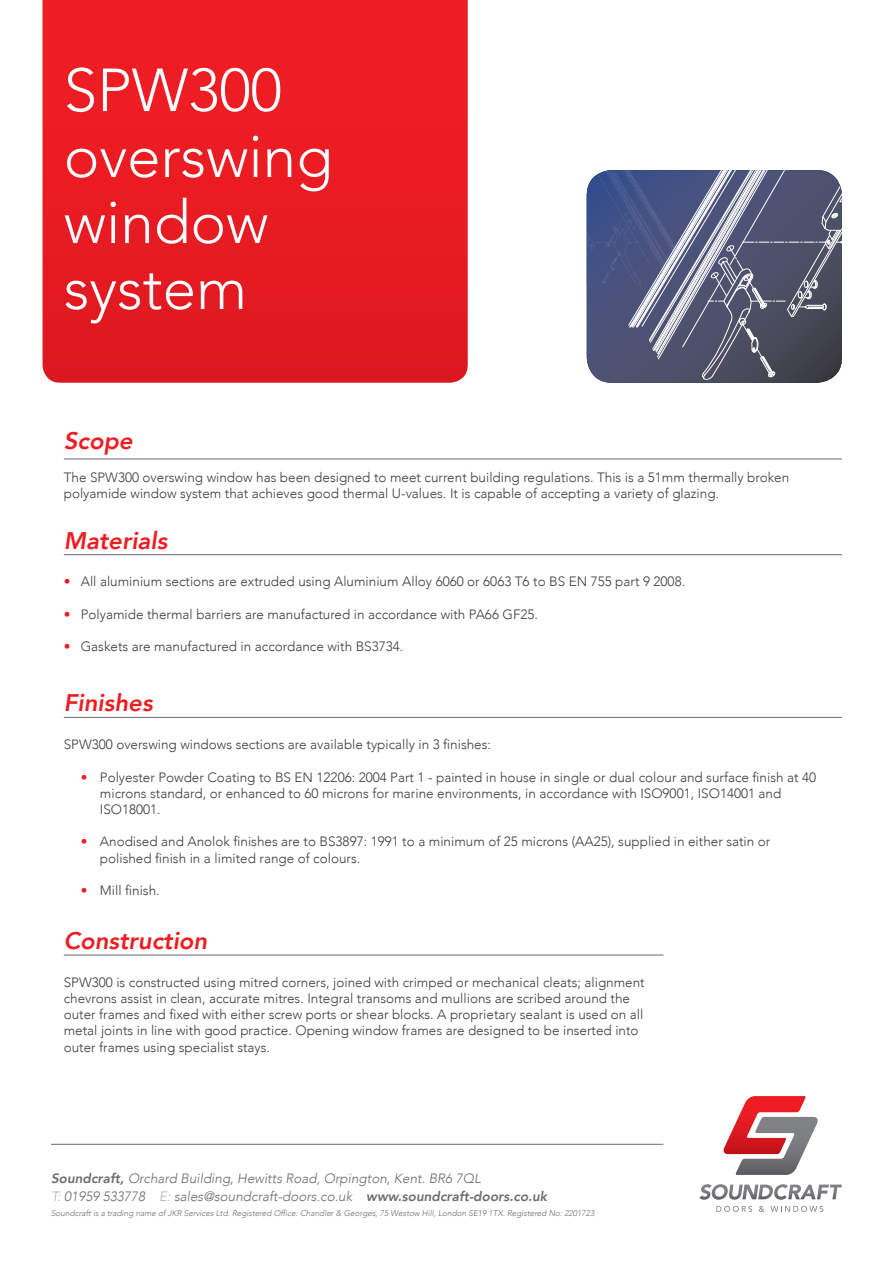
<style>
.page{position:relative;width:893px;height:1263px;background:#fff}
.page>*{position:absolute;margin:0;border:0;box-sizing:border-box;transform-origin:0 0}
.t1{font:300 60px "Avenir";color:#fff}
.t2{font:italic 800 24px "Avenir";color:#ee1d23}
.t3{font:300 13.5px/16.2px "Avenir";color:#3e3e3f}
.t4{font:italic 300 13.5px "Avenir";color:#6c6d70}
.t5{font:italic 300 8.25px "Avenir";color:#6c6d70}
.s1{color:#ee1d23}
.s2{font-weight:800}
.s3{color:#b2b3b7}
</style>
<div class="page">
<svg style="left:43px;top:0;width:425px;height:383px;background:#e81b22"></svg>
<svg style="left:723px;top:1096px;width:95px;height:79px"></svg>
<svg style="left:699px;top:1184px;width:143px;height:16px"></svg>
<svg style="left:716px;top:1206px;width:36px;height:6px"></svg>
<svg style="left:759px;top:1206px;width:5px;height:6px"></svg>
<svg style="left:770px;top:1206px;width:53px;height:6px"></svg>
<hr style="left:64px;top:554px;width:778px;height:1px;background:#6c6d70">
<hr style="left:51px;top:1144px;width:612px;height:1px;background:#6c6d70">
<hr style="left:64px;top:717px;width:778px;height:1px;background:#6c6d70">
<hr style="left:64px;top:955px;width:599px;height:1px;background:#6c6d70">
<hr style="left:64px;top:459px;width:778px;height:1px;background:#6c6d70">
<svg style="left:587px;top:285px;width:241px;height:98px;background:#4f5679"></svg>
<img style="left:587px;top:170px;width:41px;height:115px">
<svg style="left:628px;top:170px;width:214px;height:210px;background:#62667f"></svg>
<p class="t1" style="left:64px;top:55px;width:220px">SPW300</p>
<p class="t1" style="left:64px;top:121px;width:270px">overswing</p>
<p class="t1" style="left:64px;top:187px;width:206px">window</p>
<p class="t1" style="left:64px;top:253px;width:185px">system</p>
<p class="t2" style="left:64px;top:427px;width:70px">Scope</p>
<p class="t3" style="left:64px;top:469px;width:727px">The SPW300 overswing window has been designed to meet current building regulations. This is a 51mm thermally broken polyamide window system that achieves good thermal U-values. It is capable of accepting a variety of glazing.</p>
<p class="t2" style="left:64px;top:526px;width:105px">Materials</p>
<p class="t3" style="left:64px;top:574px;width:623px"><span class="s1">•</span> All aluminium sections are extruded using Aluminium Alloy 6060 or 6063 T6 to BS EN 755 part 9 2008.</p>
<p class="t3" style="left:64px;top:606px;width:476px"><span class="s1">•</span> Polyamide thermal barriers are manufactured in accordance with PA66 GF25.</p>
<p class="t3" style="left:64px;top:638px;width:341px"><span class="s1">•</span> Gaskets are manufactured in accordance with BS3734.</p>
<p class="t2" style="left:64px;top:689px;width:90px">Finishes</p>
<p class="t3" style="left:64px;top:736px;width:429px">SPW300 overswing windows sections are available typically in 3 finishes:</p>
<p class="t3" style="left:81px;top:769px;width:737px"><span class="s1">•</span> Polyester Powder Coating to BS EN 12206: 2004 Part 1 - painted in house in single or dual colour and surface finish at 40</p>
<p class="t3" style="left:100px;top:785px;width:683px">microns standard, or enhanced to 60 microns for marine environments, in accordance with ISO9001, ISO14001 and</p>
<p class="t3" style="left:100px;top:801px;width:62px">ISO18001.</p>
<p class="t3" style="left:81px;top:834px;width:691px"><span class="s1">•</span> Anodised and Anolok finishes are to BS3897: 1991 to a minimum of 25 microns (AA25), supplied in either satin or</p>
<p class="t3" style="left:100px;top:850px;width:262px">polished finish in a limited range of colours.</p>
<p class="t3" style="left:81px;top:882px;width:80px"><span class="s1">•</span> Mill finish.</p>
<p class="t2" style="left:64px;top:926px;width:145px">Construction</p>
<p class="t3" style="left:64px;top:974px;width:582px">SPW300 is constructed using mitred corners, joined with crimped or mechanical cleats; alignment chevrons assist in clean, accurate mitres. Integral transoms and mullions are scribed around the outer frames and fixed with either screw ports or shear blocks. A proprietary sealant is used on all metal joints in line with good practice. Opening window frames are designed to be inserted into outer frames using specialist stays.</p>
<p class="t4" style="left:51px;top:1170px;width:431px"><span class="s2">Soundcraft,</span> Orchard Building, Hewitts Road, Orpington, Kent. BR6 7QL</p>
<p class="t4" style="left:51px;top:1188px;width:498px"><span class="s3">T:</span> 01959 533778 <span class="s3">E:</span> sales@soundcraft-doors.co.uk <span class="s2">www.soundcraft-doors.co.uk</span></p>
<p class="t5" style="left:51px;top:1208px;width:545px">Soundcraft is a trading name of JKR Services Ltd. Registered Office: Chandler &amp; Georges, 75 Westow Hill, London SE19 1TX. Registered No: 2201723</p>
</div>
